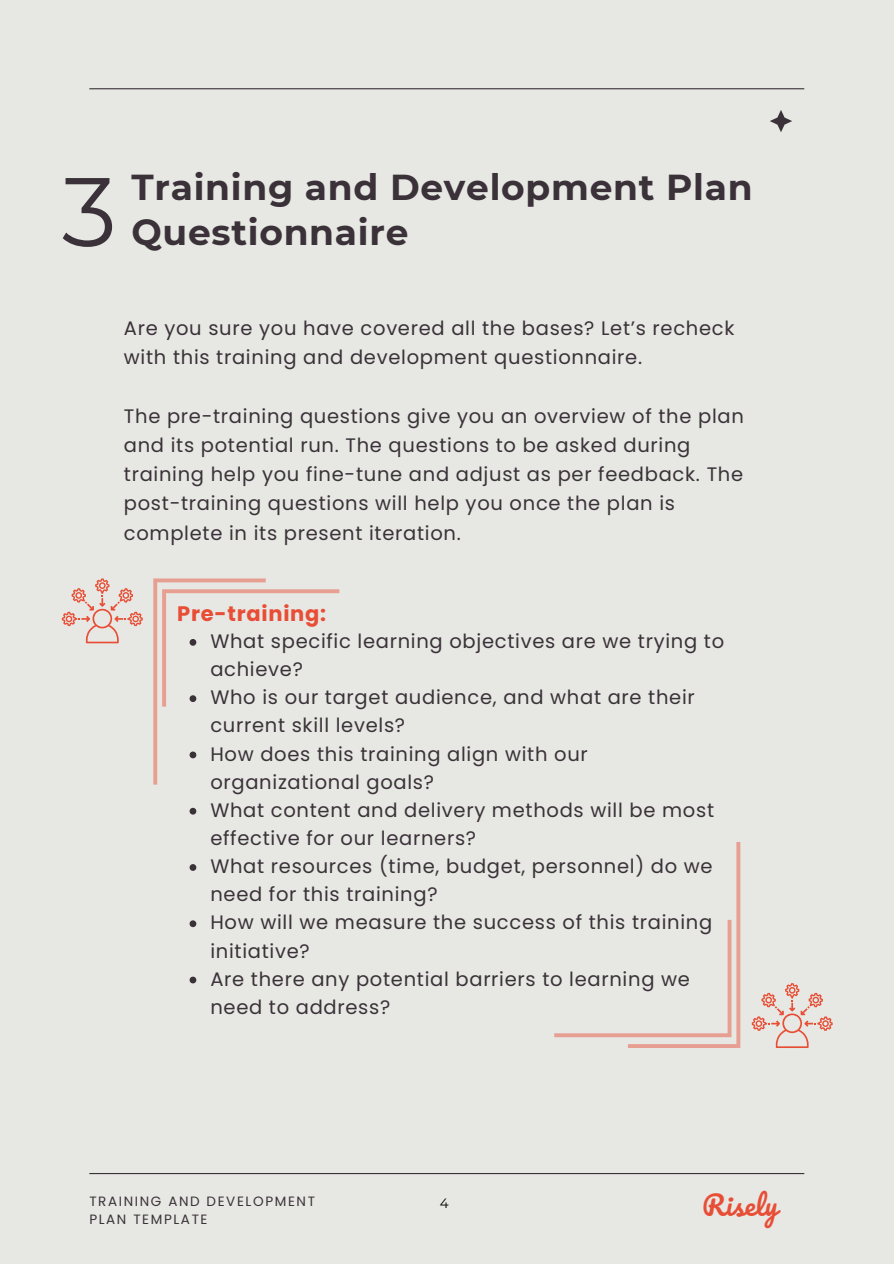
<style>
.page{position:relative;width:894px;height:1264px;background:#fff}
.page>*{position:absolute;margin:0;border:0;box-sizing:border-box;transform-origin:0 0}
.t1{font:97.5px "Montserrat";color:#3a3238}
.t2{font:700 36px/45px "Montserrat";letter-spacing:.02em;color:#3a3238}
.t3{font:27px "Pacifico";letter-spacing:.01em;color:#e74e35}
.t4{font:700 21px "Poppins";letter-spacing:.035em;color:#e74e35}
.t5{font:19.5px/28.2px "Poppins";letter-spacing:.035em;color:#3a3238}
.t6{font:13.5px/18px "Poppins";letter-spacing:.12em;color:#3a3238}
.t7{font:13.5px "Montserrat";color:#000}
</style>
<div class="page">
<div style="left:0;top:0;width:893px;height:1263px;background:#e7e7e4"></div>
<hr style="left:89px;top:88px;width:715px;height:1px;background:#3a3238">
<hr style="left:89px;top:1172px;width:715px;height:2px;background:#3a3238">
<svg style="left:770px;top:110px;width:22px;height:22px"></svg>
<svg style="left:153px;top:578px;width:186px;height:206px"></svg>
<svg style="left:189px;top:807px;width:7px;height:7px"></svg>
<svg style="left:189px;top:864px;width:7px;height:6px"></svg>
<svg style="left:189px;top:920px;width:7px;height:7px"></svg>
<svg style="left:189px;top:976px;width:7px;height:7px"></svg>
<svg style="left:554px;top:842px;width:185px;height:205px"></svg>
<svg style="left:62px;top:578px;width:81px;height:65px"></svg>
<svg style="left:751px;top:983px;width:81px;height:65px"></svg>
<p class="t1" style="left:62px;top:152px;width:56px">3</p>
<p class="t2" style="left:131px;top:164px;width:622px">Training and Development Plan<br>Questionnaire</p>
<p class="t5" style="left:124px;top:313px;width:612px;line-height:29.2px">Are you sure you have covered all the bases? Let’s recheck with this training and development questionnaire.</p>
<p class="t5" style="left:124px;top:401px;width:621px;line-height:29.2px">The pre-training questions give you an overview of the plan and its potential run. The questions to be asked during training help you fine-tune and adjust as per feedback. The post-training questions will help you once the plan is complete in its present iteration.</p>
<p class="t4" style="left:177px;top:599px;width:150px">Pre-training:</p>
<h1 class="t5" style="left:210px;top:627px;width:515px">What specific learning objectives are we trying to achieve?</h1>
<h4 class="t5" style="left:210px;top:683px;width:486px">Who is our target audience, and what are their current skill levels?</h4>
<h4 class="t5" style="left:210px;top:739px;width:379px">How does this training align with our organizational goals?</h4>
<p class="t5" style="left:210px;top:796px;width:505px">What content and delivery methods will be most effective for our learners?</p>
<p class="t5" style="left:210px;top:852px;width:503px">What resources (time, budget, personnel) do we need for this training?</p>
<h3 class="t5" style="left:210px;top:908px;width:503px">How will we measure the success of this training initiative?</h3>
<p class="t5" style="left:210px;top:964px;width:481px">Are there any potential barriers to learning we need to address?</p>
<p class="t6" style="left:89px;top:1192px;width:227px">TRAINING AND DEVELOPMENT<br>PLAN TEMPLATE</p>
<p class="t7" style="left:440px;top:1194px;width:10px">4</p>
<p class="t3" style="left:701px;top:1190px;width:77px">Risely</p>
</div>
